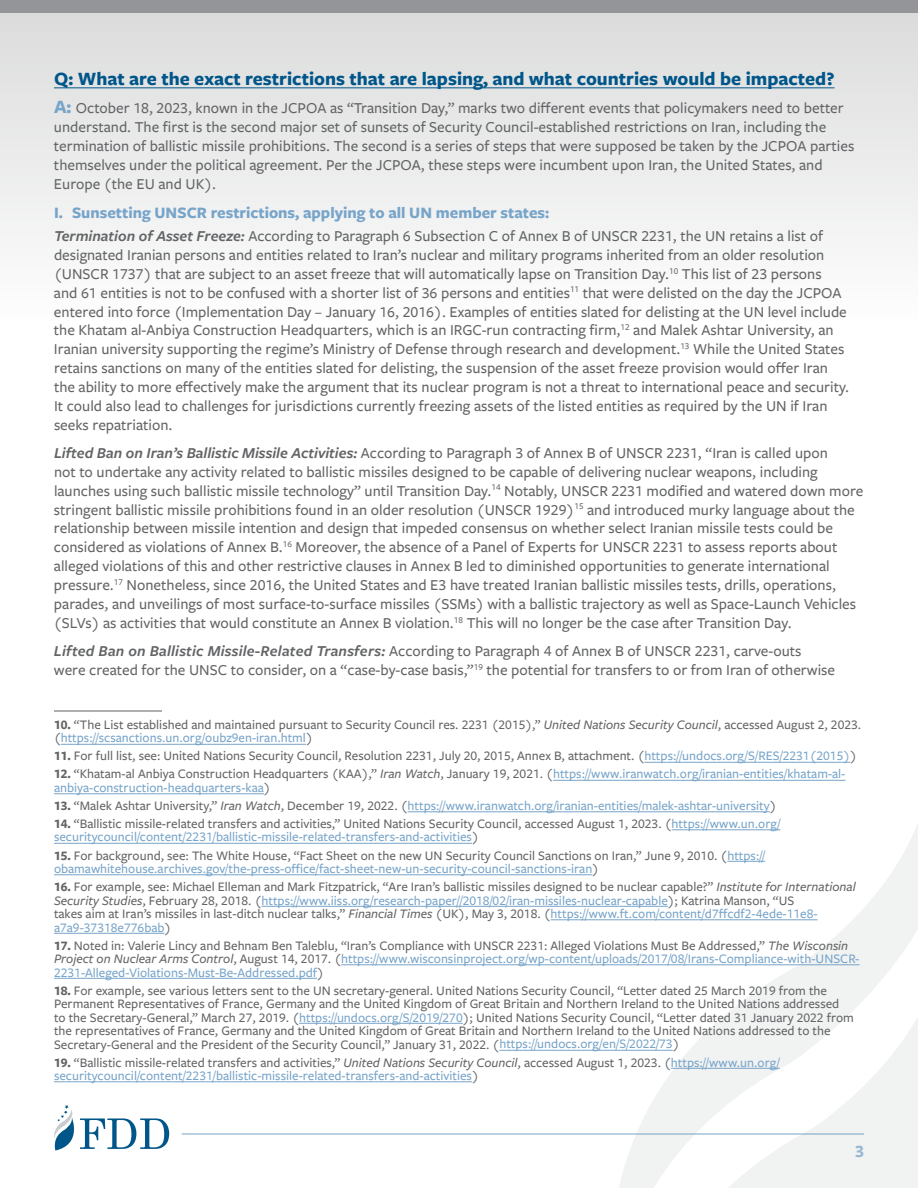
<style>
.page{position:relative;width:918px;height:1188px;background:#fff}
.page>*{position:absolute;margin:0;border:0;box-sizing:border-box;transform-origin:0 0}
.t1{font:700 19.5px "Freight Sans Pro";color:#005689}
.t2{font:700 18px "Freight Sans Pro";color:#96b7d4}
.t3{font:700 16.5px "Freight Sans Pro";color:#77a4c9}
.t4{font:500 15.75px/18.9px "Freight Sans Pro";color:#636466}
.t5{font:500 13.5px/13.5px "Freight Sans Pro";color:#636466}
.t6{font:500 13.5px/13.5px "Freight Sans Pro";color:#77a4c9}
.s1{font-weight:700;font-size:19.5px;color:#77a4c9}
.s2{font-weight:600;font-style:italic}
.s3{font-weight:700}
.s4{font-style:italic}
.s5{color:#77a4c9}
.s6{font-weight:700;color:#636466}
.s7{color:#636466}
.s8{font-style:italic;color:#636466}
</style>
<div class="page">
<div style="left:0;top:0;width:918px;height:339px;background:linear-gradient(to bottom,#d8d8d9,#fff)"></div>
<div style="left:0;top:0;width:918px;height:12px;background:#939598"></div>
<svg style="left:605px;top:761px;width:313px;height:140px"></svg>
<svg style="left:585px;top:901px;width:333px;height:287px"></svg>
<hr style="left:182px;top:1134px;width:682px;height:1px;background:#77a4c9">
<svg style="left:54px;top:1105px;width:115px;height:46px"></svg>
<hr style="left:54px;top:88px;width:781px;height:1px;background:#005689">
<hr style="left:54px;top:710px;width:108px;height:2px;background:#939598">
<hr style="left:61px;top:744px;width:245px;height:1px;background:#77a4c9">
<hr style="left:644px;top:762px;width:206px;height:1px;background:#77a4c9">
<hr style="left:553px;top:780px;width:293px;height:1px;background:#77a4c9">
<hr style="left:54px;top:794px;width:210px;height:1px;background:#77a4c9">
<hr style="left:408px;top:812px;width:362px;height:1px;background:#77a4c9">
<hr style="left:672px;top:830px;width:108px;height:1px;background:#77a4c9">
<hr style="left:54px;top:843px;width:418px;height:1px;background:#77a4c9">
<hr style="left:727px;top:861px;width:38px;height:1px;background:#77a4c9">
<hr style="left:54px;top:875px;width:538px;height:1px;background:#77a4c9">
<hr style="left:262px;top:906px;width:406px;height:1px;background:#77a4c9">
<hr style="left:551px;top:920px;width:267px;height:1px;background:#77a4c9">
<hr style="left:54px;top:933px;width:111px;height:1px;background:#77a4c9">
<hr style="left:341px;top:965px;width:518px;height:1px;background:#77a4c9">
<hr style="left:54px;top:978px;width:263px;height:1px;background:#77a4c9">
<hr style="left:299px;top:1023px;width:164px;height:1px;background:#77a4c9">
<hr style="left:499px;top:1050px;width:174px;height:1px;background:#77a4c9">
<hr style="left:671px;top:1068px;width:109px;height:1px;background:#77a4c9">
<hr style="left:54px;top:1082px;width:418px;height:1px;background:#77a4c9">
<p class="t1" style="left:54px;top:72px;width:782px">Q: What are the exact restrictions that are lapsing, and what countries would be impacted?</p>
<p class="t4" style="left:54px;top:100px;width:802px"><span class="s1">A:</span> October 18, 2023, known in the JCPOA as “Transition Day,” marks two different events that policymakers need to better understand. The first is the second major set of sunsets of Security Council-established restrictions on Iran, including the termination of ballistic missile prohibitions. The second is a series of steps that were supposed be taken by the JCPOA parties themselves under the political agreement. Per the JCPOA, these steps were incumbent upon Iran, the United States, and Europe (the EU and UK).</p>
<p class="t3" style="left:54px;top:206px;width:497px">I. Sunsetting UNSCR restrictions, applying to all UN member states:</p>
<p class="t4" style="left:54px;top:228px;width:797px"><span class="s2">Termination of Asset Freeze:</span> According to Paragraph 6 Subsection C of Annex B of UNSCR 2231, the UN retains a list of designated Iranian persons and entities related to Iran’s nuclear and military programs inherited from an older resolution (UNSCR 1737) that are subject to an asset freeze that will automatically lapse on Transition Day.<sup>10</sup> This list of 23 persons<br>and 61 entities is not to be confused with a shorter list of 36 persons and entities<sup>11</sup> that were delisted on the day the JCPOA entered into force (Implementation Day – January 16, 2016). Examples of entities slated for delisting at the UN level include the Khatam al-Anbiya Construction Headquarters, which is an IRGC-run contracting firm,<sup>12</sup> and Malek Ashtar University, an Iranian university supporting the regime’s Ministry of Defense through research and development.<sup>13</sup> While the United States retains sanctions on many of the entities slated for delisting, the suspension of the asset freeze provision would offer Iran the ability to more effectively make the argument that its nuclear program is not a threat to international peace and security.<br>It could also lead to challenges for jurisdictions currently freezing assets of the listed entities as required by the UN if Iran seeks repatriation.</p>
<p class="t4" style="left:54px;top:445px;width:811px"><span class="s2">Lifted Ban on Iran’s Ballistic Missile Activities:</span> According to Paragraph 3 of Annex B of UNSCR 2231, “Iran is called upon<br>not to undertake any activity related to ballistic missiles designed to be capable of delivering nuclear weapons, including launches using such ballistic missile technology” until Transition Day.<sup>14</sup> Notably, UNSCR 2231 modified and watered down more stringent ballistic missile prohibitions found in an older resolution (UNSCR 1929)<sup>15</sup> and introduced murky language about the relationship between missile intention and design that impeded consensus on whether select Iranian missile tests could be considered as violations of Annex B.<sup>16</sup> Moreover, the absence of a Panel of Experts for UNSCR 2231 to assess reports about alleged violations of this and other restrictive clauses in Annex B led to diminished opportunities to generate international pressure.<sup>17</sup> Nonetheless, since 2016, the United States and E3 have treated Iranian ballistic missiles tests, drills, operations, parades, and unveilings of most surface-to-surface missiles (SSMs) with a ballistic trajectory as well as Space-Launch Vehicles (SLVs) as activities that would constitute an Annex B violation.<sup>18</sup> This will no longer be the case after Transition Day.</p>
<p class="t4" style="left:54px;top:643px;width:783px"><span class="s2">Lifted Ban on Ballistic Missile-Related Transfers:</span> According to Paragraph 4 of Annex B of UNSCR 2231, carve-outs were created for the UNSC to consider, on a “case-by-case basis,”<sup>19</sup> the potential for transfers to or from Iran of otherwise</p>
<p class="t5" style="left:54px;top:719px;width:809px"><span class="s3">10.</span> “The List established and maintained pursuant to Security Council res. 2231 (2015),” <span class="s4">United Nations Security Council</span>, accessed August 2, 2023. (<span class="s5">https://scsanctions.un.org/oubz9en-iran.html</span>)</p>
<p class="t5" style="left:54px;top:751px;width:804px"><span class="s3">11.</span> For full list, see: United Nations Security Council, Resolution 2231, July 20, 2015, Annex B, attachment. (<span class="s5">https://undocs.org/S/RES/2231(2015)</span>)</p>
<p class="t6" style="left:54px;top:769px;width:793px"><span class="s6">12.</span> <span class="s7">“Khatam-al Anbiya Construction Headquarters (KAA),”</span> <span class="s8">Iran Watch</span><span class="s7">, January 19, 2021. (</span>https://www.iranwatch.org/iranian-entities/khatam-al&shy;anbiya-construction-headquarters-kaa<span class="s7">)</span></p>
<p class="t6" style="left:54px;top:800px;width:724px"><span class="s6">13.</span> <span class="s7">“Malek Ashtar University,”</span> <span class="s8">Iran Watch</span><span class="s7">, December 19, 2022. (</span>https://www.iranwatch.org/iranian-entities/malek-ashtar-university<span class="s7">)</span></p>
<p class="t5" style="left:54px;top:818px;width:728px"><span class="s3">14.</span> “Ballistic missile-related transfers and activities,” United Nations Security Council, accessed August 1, 2023. (<span class="s5">https://www.un.org/ securitycouncil/content/2231/ballistic-missile-related-transfers-and-activities</span>)</p>
<p class="t6" style="left:54px;top:850px;width:713px"><span class="s6">15.</span> <span class="s7">For background, see: The White House, “Fact Sheet on the new UN Security Council Sanctions on Iran,” June 9, 2010. (</span>https:// obamawhitehouse.archives.gov/the-press-office/fact-sheet-new-un-security-council-sanctions-iran<span class="s7">)</span></p>
<p class="t5" style="left:54px;top:881px;width:803px"><span class="s3">16.</span> For example, see: Michael Elleman and Mark Fitzpatrick, “Are Iran’s ballistic missiles designed to be nuclear capable?” <span class="s4">Institute for International Security Studies</span>, February 28, 2018. (<span class="s5">https://www.iiss.org/research-paper//2018/02/iran-missiles-nuclear-capable</span>); Katrina Manson, “US<br>takes aim at Iran’s missiles in last-ditch nuclear talks,” <span class="s4">Financial Times</span> (UK), May 3, 2018. (<span class="s5">https://www.ft.com/content/d7ffcdf2-4ede-11e8- a7a9-37318e776bab</span>)</p>
<p class="t6" style="left:54px;top:940px;width:807px"><span class="s6">17.</span> <span class="s7">Noted in: Valerie Lincy and Behnam Ben Taleblu, “Iran’s Compliance with UNSCR 2231: Alleged Violations Must Be Addressed,”</span> <span class="s8">The Wisconsin<br>Project on Nuclear Arms Control</span><span class="s7">, August 14, 2017. (</span>https://www.wisconsinproject.org/wp-content/uploads/2017/08/Irans-Compliance-with-UNSCR-<br>2231-Alleged-Violations-Must-Be-Addressed.pdf<span class="s7">)</span></p>
<p class="t5" style="left:54px;top:985px;width:801px"><span class="s3">18.</span> For example, see various letters sent to the UN secretary-general. United Nations Security Council, “Letter dated 25 March 2019 from the Permanent Representatives of France, Germany and the United Kingdom of Great Britain and Northern Ireland to the United Nations addressed to the Secretary-General,” March 27, 2019. (<span class="s5">https://undocs.org/S/2019/270</span>); United Nations Security Council, “Letter dated 31 January 2022 from the representatives of France, Germany and the United Kingdom of Great Britain and Northern Ireland to the United Nations addressed to the Secretary-General and the President of the Security Council,” January 31, 2022. (<span class="s5">https://undocs.org/en/S/2022/73</span>)</p>
<p class="t6" style="left:54px;top:1057px;width:727px"><span class="s6">19.</span> <span class="s7">“Ballistic missile-related transfers and activities,”</span> <span class="s8">United Nations Security Council</span><span class="s7">, accessed August 1, 2023. (</span>https://www.un.org/ securitycouncil/content/2231/ballistic-missile-related-transfers-and-activities<span class="s7">)</span></p>
<p class="t2" style="left:855px;top:1145px;width:10px">3</p>
</div>
